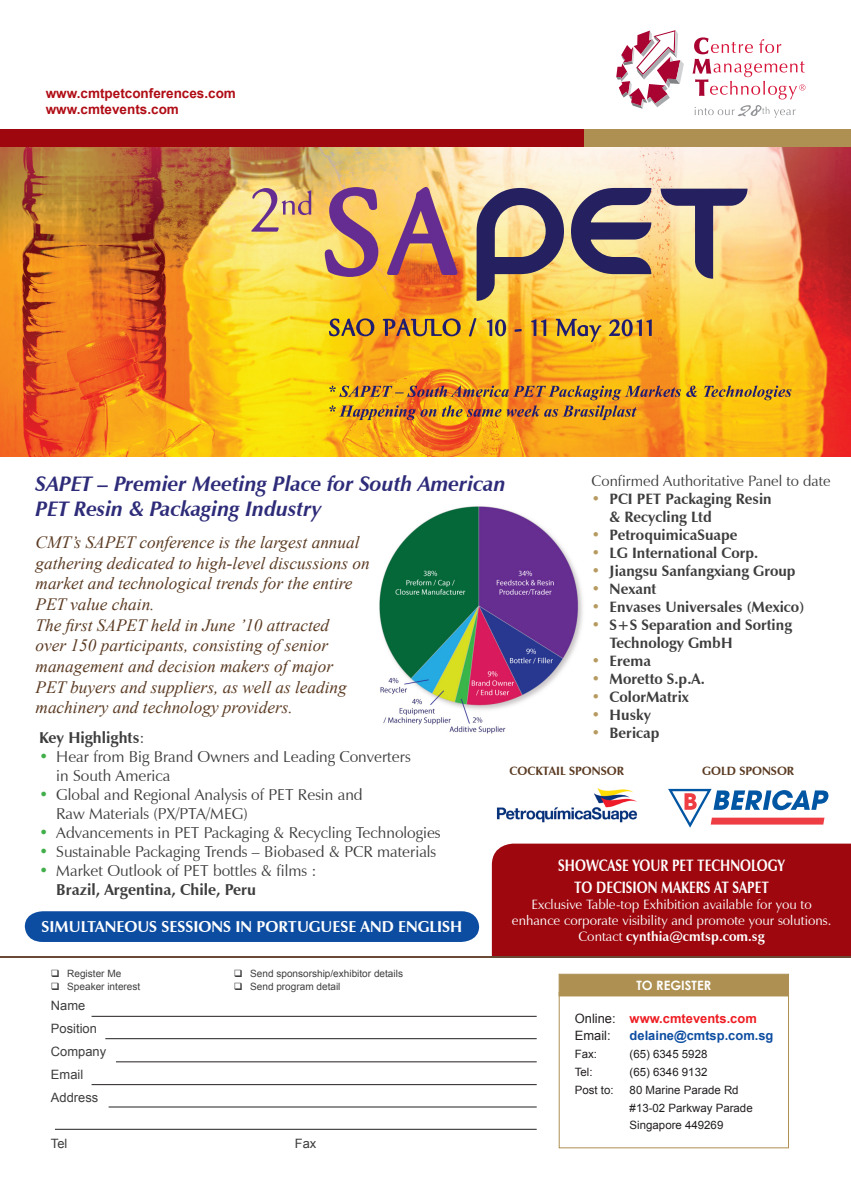
<style>
.page{position:relative;width:851px;height:1191px;background:#fff}
.page>*{position:absolute;margin:0;border:0;box-sizing:border-box;transform-origin:0 0}
.t1{font:italic 700 21px/25.2px "Zapf Humanist 601 BT";color:#2e2c79}
.t2{font:italic 17.25px/20.7px "Times New Roman";color:#5b3b23}
.t3{font:700 16.5px/21.6px "Zapf Humanist 601 BT";color:#fff;text-align:center;scale:.8 1}
.t4{font:15.75px/18.9px "Zapf Humanist 601 BT";color:#3e3e3f}
.t5{font:700 15.75px "Zapf Humanist 601 BT";color:#fff}
.t6{font:700 15.75px "Zapf Humanist 601 BT";color:#3e3e3f}
.t7{font:700 15px/18px "Zapf Humanist 601 BT";color:#3e3e3f}
.t8{font:15px "Zapf Humanist 601 BT";color:#3e3e3f}
.t9{font:13.5px/16.2px "Zapf Humanist 601 BT";color:#fff;text-align:center}
.t10{font:700 13.5px "Arial";color:#b00d15}
.t11{font:700 13.5px "Zapf Humanist 601 BT";color:#fff}
.t12{font:12.9px "Arial";color:#3e3e3f}
.t13{font:700 12.9px "Arial";color:#ee1d23}
.t14{font:700 12.9px "Arial";color:#0d4da1}
.t15{font:700 12.9px "Century Gothic";color:#fff}
.t16{font:12.9px "Arial";color:#231f20}
.t17{font:700 12px "Zapf Humanist 601 BT";color:#5b3b23}
.t18{font:11.4px "Arial";color:#231f20}
.t19{font:10.05px "Arial";color:#3e3e3f}
.s1{color:#b69a60}
.s2{font-weight:400}
.s3{color:#40ae49}
.s4{font-weight:700}
.s5{font-weight:400;color:#231f20}
</style>
<div class="page">
<div style="left:492px;top:843px;width:358px;height:113px;background:#9d070d"></div>
<img style="left:0;top:147px;width:850px;height:309px">
<div style="left:559px;top:992px;width:229px;height:156px;border:1px solid #ae9152"></div>
<div style="left:559px;top:974px;width:229px;height:22px;background:#ae9152"></div>
<hr style="left:92px;top:1016px;width:444px;height:1px;background:#231f20">
<hr style="left:105px;top:1038px;width:431px;height:1px;background:#231f20">
<hr style="left:116px;top:1061px;width:420px;height:1px;background:#231f20">
<hr style="left:92px;top:1084px;width:444px;height:1px;background:#231f20">
<hr style="left:109px;top:1106px;width:427px;height:1px;background:#231f20">
<hr style="left:55px;top:1129px;width:481px;height:1px;background:#231f20">
<div style="left:0;top:130px;width:622px;height:17px;background:#9d070d"></div>
<svg style="left:616px;top:30px;width:67px;height:79px"></svg>
<svg style="left:692px;top:37px;width:113px;height:62px"></svg>
<svg style="left:694px;top:105px;width:101px;height:13px"></svg>
<img style="left:379px;top:506px;width:204px;height:227px">
<div style="left:25px;top:911px;width:454px;height:31px;background:#0d4da1"></div>
<svg style="left:325px;top:187px;width:53px;height:90px;background:#b58272"></svg>
<svg style="left:387px;top:187px;width:70px;height:88px;background:#c1876b"></svg>
<svg style="left:476px;top:188px;width:88px;height:113px;background:#9a8773"></svg>
<svg style="left:571px;top:188px;width:80px;height:86px;background:#7d737d"></svg>
<svg style="left:660px;top:189px;width:87px;height:90px;background:#b59e83"></svg>
<svg style="left:251px;top:188px;width:60px;height:44px;background:#d9b884"></svg>
<svg style="left:329px;top:318px;width:322px;height:24px;background:#cb9b2f"></svg>
<svg style="left:329px;top:385px;width:462px;height:35px;background:#d39324"></svg>
<div style="left:584px;top:130px;width:266px;height:17px;background:#ae9152"></div>
<hr style="left:0;top:956px;width:850px;height:2px;background:#694a34">
<svg style="left:668px;top:789px;width:160px;height:38px"></svg>
<img style="left:496px;top:788px;width:142px;height:35px">
<p class="t10" style="left:46px;top:84px;width:192px">www.cmtpetconferences.com</p>
<p class="t10" style="left:46px;top:100px;width:135px">www.cmtevents.com</p>
<p class="t8" style="left:591px;top:472px;width:240px">Confirmed Authoritative Panel to date</p>
<p class="t7" style="left:609px;top:490px;width:164px;text-indent:-18px"><span class="s1">•</span> PCI PET Packaging Resin &amp; Recycling Ltd</p>
<p class="t7" style="left:591px;top:526px;width:147px"><span class="s1">•</span> PetroquimicaSuape</p>
<p class="t7" style="left:591px;top:544px;width:168px"><span class="s1">•</span> LG International Corp.</p>
<p class="t7" style="left:591px;top:562px;width:205px"><span class="s1">•</span> Jiangsu Sanfangxiang Group</p>
<p class="t7" style="left:591px;top:580px;width:66px"><span class="s1">•</span> Nexant</p>
<p class="t7" style="left:591px;top:598px;width:214px"><span class="s1">•</span> Envases Universales (Mexico)</p>
<p class="t7" style="left:609px;top:616px;width:184px;text-indent:-18px"><span class="s1">•</span> S+S Separation and Sorting<br>Technology GmbH</p>
<p class="t7" style="left:591px;top:652px;width:61px"><span class="s1">•</span> Erema</p>
<p class="t7" style="left:591px;top:670px;width:115px"><span class="s1">•</span> Moretto S.p.A.</p>
<p class="t7" style="left:591px;top:688px;width:99px"><span class="s1">•</span> ColorMatrix</p>
<p class="t7" style="left:591px;top:706px;width:61px"><span class="s1">•</span> Husky</p>
<p class="t7" style="left:591px;top:724px;width:69px"><span class="s1">•</span> Bericap</p>
<p class="t17" style="left:509px;top:763px;width:116px">COCKTAIL SPONSOR</p>
<p class="t1" style="left:36px;top:471px;width:471px">SAPET – Premier Meeting Place for South American<br>PET Resin &amp; Packaging Industry</p>
<p class="t2" style="left:36px;top:531px;width:335px">CMT’s SAPET conference is the largest annual gathering dedicated to high-level discussions on market and technological trends for the entire PET value chain.<br>The first SAPET held in June ’10 attracted<br>over 150 participants, consisting of senior management and decision makers of major<br>PET buyers and suppliers, as well as leading machinery and technology providers.</p>
<p class="t6" style="left:39px;top:728px;width:107px">Key Highlights<span class="s2">:</span></p>
<p class="t4" style="left:56px;top:747px;width:356px;text-indent:-17px"><span class="s3">•</span> Hear from Big Brand Owners and Leading Converters in South America</p>
<p class="t4" style="left:56px;top:785px;width:308px;text-indent:-17px"><span class="s3">•</span> Global and Regional Analysis of PET Resin and<br>Raw Materials (PX/PTA/MEG)</p>
<p class="t4" style="left:39px;top:823px;width:403px"><span class="s3">•</span> Advancements in PET Packaging &amp; Recycling Technologies</p>
<p class="t4" style="left:39px;top:842px;width:398px"><span class="s3">•</span> Sustainable Packaging Trends – Biobased &amp; PCR materials</p>
<p class="t4" style="left:56px;top:860px;width:262px;text-indent:-17px"><span class="s3">•</span> Market Outlook of PET bottles &amp; films :<br><span class="s4">Brazil, Argentina, Chile, Peru</span></p>
<p class="t5" style="left:42px;top:917px;width:422px">SIMULTANEOUS SESSIONS IN PORTUGUESE AND ENGLISH</p>
<p class="t17" style="left:702px;top:763px;width:93px">GOLD SPONSOR</p>
<p class="t3" style="left:558px;top:854px;width:285px">SHOWCASE YOUR PET TECHNOLOGY<br>TO DECISION MAKERS AT SAPET</p>
<p class="t9" style="left:512px;top:896px;width:321px">Exclusive Table-top Exhibition available for you to enhance corporate visibility and promote your solutions.</p>
<p class="t11" style="left:578px;top:928px;width:188px"><span class="s2">Contact</span> cynthia@cmtsp.com.sg</p>
<p class="t19" style="left:51px;top:967px;width:72px">❑ Register Me</p>
<p class="t19" style="left:234px;top:967px;width:171px">❑ Send sponsorship/exhibitor details</p>
<p class="t19" style="left:51px;top:979px;width:91px">❑ Speaker interest</p>
<p class="t19" style="left:234px;top:979px;width:108px">❑ Send program detail</p>
<p class="t12" style="left:51px;top:997px;width:36px">Name</p>
<p class="t12" style="left:51px;top:1020px;width:47px">Position</p>
<p class="t12" style="left:51px;top:1043px;width:57px">Company</p>
<p class="t12" style="left:51px;top:1066px;width:34px">Email</p>
<p class="t12" style="left:51px;top:1089px;width:49px">Address</p>
<p class="t12" style="left:51px;top:1134px;width:18px">Tel</p>
<p class="t12" style="left:295px;top:1134px;width:23px">Fax</p>
<p class="t15" style="left:636px;top:975px;width:76px">TO REGISTER</p>
<p class="t13" style="left:574px;top:1009px;width:183px"><span class="s5">Online:</span> www.cmtevents.com</p>
<p class="t16" style="left:574px;top:1027px;width:37px">Email:</p>
<p class="t14" style="left:629px;top:1027px;width:145px">delaine@cmtsp.com.sg</p>
<p class="t18" style="left:574px;top:1046px;width:24px">Fax:</p>
<p class="t18" style="left:629px;top:1046px;width:79px">(65) 6345 5928</p>
<p class="t18" style="left:574px;top:1064px;width:19px">Tel:</p>
<p class="t18" style="left:629px;top:1064px;width:79px">(65) 6346 9132</p>
<p class="t18" style="left:574px;top:1082px;width:40px">Post to:</p>
<p class="t18" style="left:629px;top:1082px;width:110px">80 Marine Parade Rd</p>
<p class="t18" style="left:629px;top:1100px;width:124px">#13-02 Parkway Parade</p>
<p class="t18" style="left:629px;top:1117px;width:95px">Singapore 449269</p>
</div>
